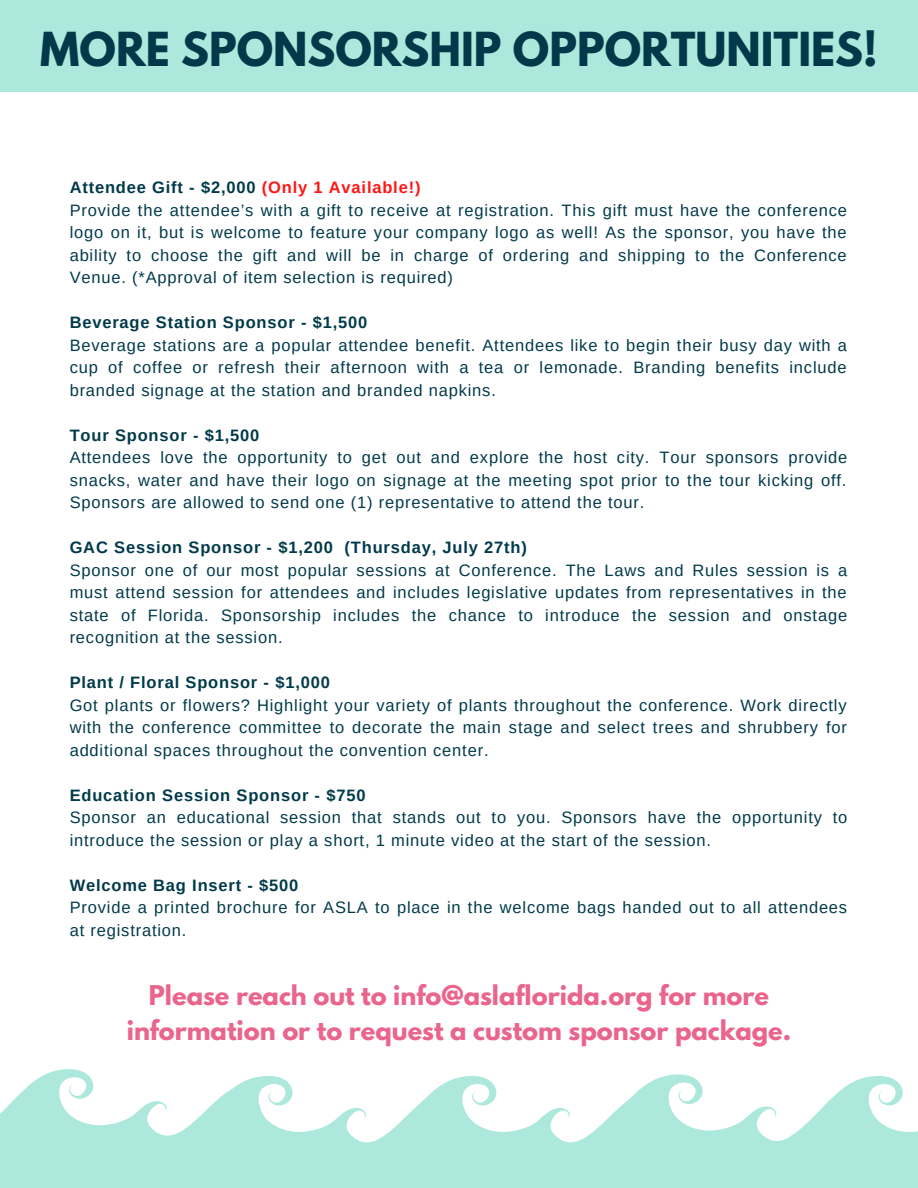
<style>
.page{position:relative;width:918px;height:1188px;background:#fff}
.page>*{position:absolute;margin:0;border:0;box-sizing:border-box;transform-origin:0 0}
.t1{font:700 41.55px "League Spartan";color:#003a4a}
.t2{font:700 24.15px/34.8px "League Spartan";color:#ea658d;text-align:center}
.t3{font:16.5px/22.5px "Arimo";letter-spacing:.05em;color:#003a4a;text-align:justify}
.t4{font:700 16.5px "Arimo";letter-spacing:.05em;color:#003a4a}
.s1{font-weight:700}
.s2{font-weight:700;color:#ff1616}
</style>
<div class="page">
<svg style="left:259px;top:1076px;width:126px;height:112px;fill:#ace8db"></svg>
<svg style="left:0;top:1069px;width:259px;height:119px;fill:#ace8db"></svg>
<svg style="left:385px;top:1076px;width:206px;height:112px;fill:#ace8db"></svg>
<svg style="left:591px;top:1074px;width:200px;height:114px;fill:#ace8db"></svg>
<svg style="left:791px;top:1076px;width:127px;height:112px"></svg>
<div style="left:0;top:0;width:918px;height:92px;background:#ace8db"></div>
<h1 class="t1" style="left:40px;top:28px;width:839px">MORE SPONSORSHIP OPPORTUNITIES!</h1>
<p class="t3" style="left:70px;top:176px;width:779px;text-align:left"><span class="s1">Attendee Gift - $2,000</span> <span class="s2">(Only 1 Available!)<br></span>Provide the attendee’s with a gift to receive at registration. This gift must have the conference logo on it, but is welcome to feature your company logo as well! As the sponsor, you have the ability to choose the gift and will be in charge of ordering and shipping to the Conference Venue. (*Approval of item selection is required)</p>
<p class="t4" style="left:70px;top:313px;width:299px">Beverage Station Sponsor - $1,500</p>
<p class="t3" style="left:70px;top:334px;width:779px">Beverage stations are a popular attendee benefit. Attendees like to begin their busy day with a cup of coffee or refresh their afternoon with a tea or lemonade. Branding benefits include branded signage at the station and branded napkins.</p>
<p class="t4" style="left:70px;top:426px;width:191px">Tour Sponsor - $1,500</p>
<p class="t3" style="left:70px;top:446px;width:779px">Attendees love the opportunity to get out and explore the host city. Tour sponsors provide snacks, water and have their logo on signage at the meeting spot prior to the tour kicking off.<br>Sponsors are allowed to send one (1) representative to attend the tour.</p>
<p class="t4" style="left:70px;top:538px;width:459px">GAC Session Sponsor - $1,200 (Thursday, July 27th)</p>
<p class="t3" style="left:70px;top:559px;width:779px">Sponsor one of our most popular sessions at Conference. The Laws and Rules session is a must attend session for attendees and includes legislative updates from representatives in the state of Florida. Sponsorship includes the chance to introduce the session and onstage recognition at the session.</p>
<p class="t4" style="left:70px;top:673px;width:262px">Plant / Floral Sponsor - $1,000</p>
<p class="t3" style="left:70px;top:694px;width:779px">Got plants or flowers? Highlight your variety of plants throughout the conference. Work directly with the conference committee to decorate the main stage and select trees and shrubbery for additional spaces throughout the convention center.</p>
<p class="t4" style="left:70px;top:786px;width:297px">Education Session Sponsor - $750</p>
<p class="t3" style="left:70px;top:806px;width:779px">Sponsor an educational session that stands out to you. Sponsors have the opportunity to introduce the session or play a short, 1 minute video at the start of the session.</p>
<p class="t4" style="left:70px;top:876px;width:230px">Welcome Bag Insert - $500</p>
<p class="t3" style="left:70px;top:896px;width:779px">Provide a printed brochure for ASLA to place in the welcome bags handed out to all attendees at registration.</p>
<h2 class="t2" style="left:127px;top:981px;width:666px">Please reach out to info@aslaflorida.org for more information or to request a custom sponsor package.</h2>
</div>
